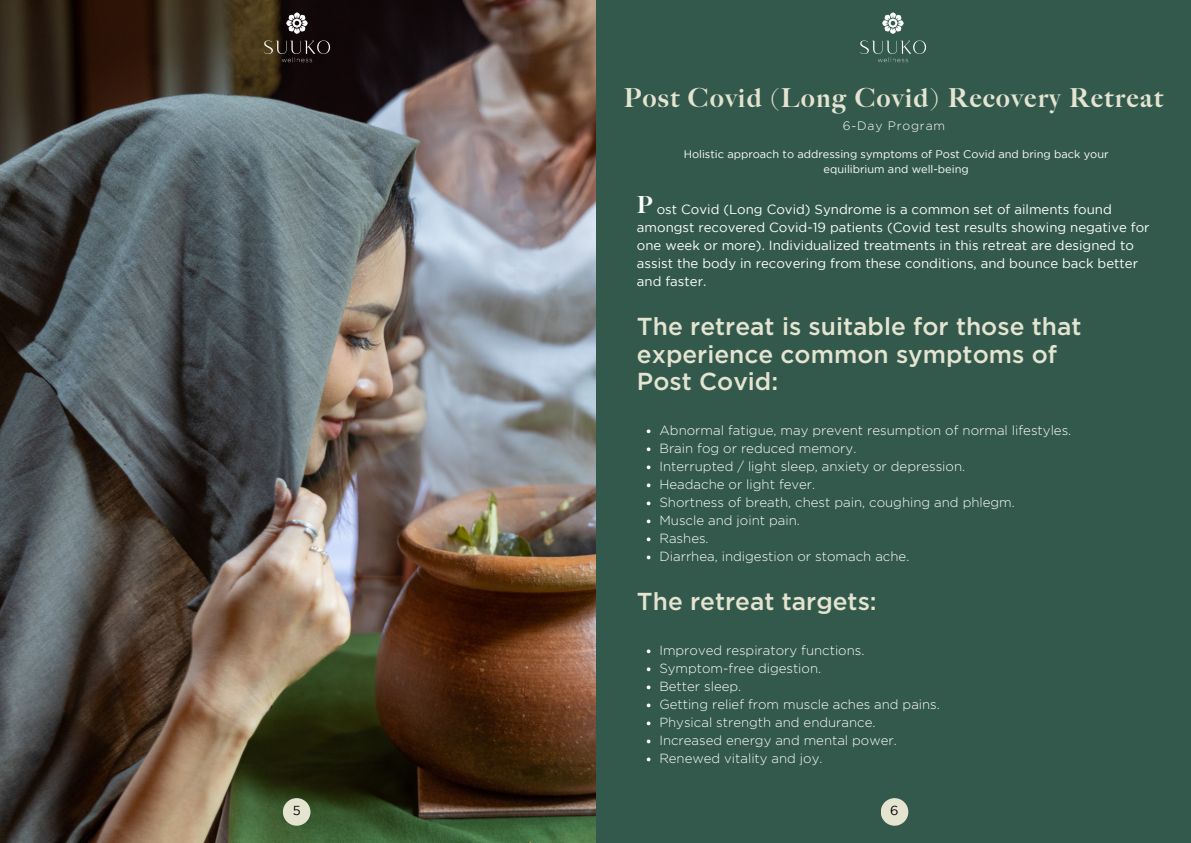
<style>
.page{position:relative;width:1191px;height:843px;background:#fff}
.page>*{position:absolute;margin:0;border:0;box-sizing:border-box;transform-origin:0 0}
.t1{font:900 26.2px "Big Caslon FB";letter-spacing:.07em;color:#e4e4d1}
.t2{font:500 24.5px/27.8px "Gotham";color:#e4e4d1}
.t3{font:900 23.5px "Big Caslon FB";color:#fff}
.t4{font:300 13.2px "Gotham";color:#fff}
.t5{font:13.2px/18px "Gotham";color:#fff}
.t6{font:13px "Gotham";color:#000}
.t7{font:300 12.2px "Gotham";letter-spacing:.065em;color:#fff}
.t8{font:11px/15px "Gotham";color:#fff;text-align:center}
</style>
<div class="page">
<div style="left:595px;top:0;width:595px;height:842px;background:#33594d"></div>
<img style="left:0;top:0;width:595px;height:842px">
<svg style="left:646px;top:429px;width:4px;height:4px"></svg>
<svg style="left:646px;top:447px;width:4px;height:4px"></svg>
<svg style="left:646px;top:465px;width:4px;height:4px"></svg>
<svg style="left:646px;top:483px;width:4px;height:4px"></svg>
<svg style="left:646px;top:501px;width:4px;height:4px"></svg>
<svg style="left:646px;top:519px;width:4px;height:4px"></svg>
<svg style="left:646px;top:537px;width:4px;height:4px"></svg>
<svg style="left:646px;top:555px;width:4px;height:4px"></svg>
<svg style="left:646px;top:649px;width:4px;height:4px"></svg>
<svg style="left:646px;top:667px;width:4px;height:4px"></svg>
<svg style="left:646px;top:685px;width:4px;height:4px"></svg>
<svg style="left:646px;top:703px;width:4px;height:4px"></svg>
<svg style="left:646px;top:721px;width:4px;height:4px"></svg>
<svg style="left:646px;top:739px;width:4px;height:4px"></svg>
<svg style="left:646px;top:757px;width:4px;height:4px"></svg>
<img style="left:860px;top:12px;width:67px;height:51px">
<img style="left:260px;top:0;width:75px;height:75px">
<div style="left:283px;top:797px;width:27px;height:28px;background:#e4e4d1;border-radius:50%"></div>
<div style="left:880px;top:797px;width:28px;height:28px;background:#e4e4d1;border-radius:50%"></div>
<p class="t1" style="left:623px;top:84px;width:541px">Post Covid (Long Covid) Recovery Retreat</p>
<p class="t7" style="left:842px;top:119px;width:104px">6-Day Program</p>
<p class="t8" style="left:683px;top:147px;width:426px">Holistic approach to addressing symptoms of Post Covid and bring back your equilibrium and well-being</p>
<p class="t5" style="left:637px;top:201px;width:514px;text-indent:20px">ost Covid (Long Covid) Syndrome is a common set of ailments found amongst recovered Covid-19 patients (Covid test results showing negative for one week or more). Individualized treatments in this retreat are designed to assist the body in recovering from these conditions, and bounce back better and faster.</p>
<p class="t3" style="left:637px;top:192px;width:17px">P</p>
<p class="t2" style="left:637px;top:313px;width:446px">The retreat is suitable for those that experience common symptoms of<br>Post Covid:</p>
<p class="t4" style="left:659px;top:422px;width:413px">Abnormal fatigue, may prevent resumption of normal lifestyles.</p>
<p class="t4" style="left:659px;top:440px;width:198px">Brain fog or reduced memory.</p>
<p class="t4" style="left:659px;top:458px;width:307px">Interrupted / light sleep, anxiety or depression.</p>
<p class="t4" style="left:659px;top:476px;width:157px">Headache or light fever.</p>
<p class="t4" style="left:659px;top:494px;width:357px">Shortness of breath, chest pain, coughing and phlegm.</p>
<p class="t4" style="left:659px;top:512px;width:142px">Muscle and joint pain.</p>
<p class="t4" style="left:659px;top:530px;width:51px">Rashes.</p>
<p class="t4" style="left:659px;top:548px;width:251px">Diarrhea, indigestion or stomach ache.</p>
<p class="t2" style="left:637px;top:589px;width:241px">The retreat targets:</p>
<p class="t4" style="left:659px;top:642px;width:206px">Improved respiratory functions.</p>
<p class="t4" style="left:659px;top:660px;width:163px">Symptom-free digestion.</p>
<p class="t4" style="left:659px;top:678px;width:83px">Better sleep.</p>
<p class="t4" style="left:659px;top:696px;width:282px">Getting relief from muscle aches and pains.</p>
<p class="t4" style="left:659px;top:714px;width:217px">Physical strength and endurance.</p>
<p class="t4" style="left:659px;top:732px;width:239px">Increased energy and mental power.</p>
<p class="t4" style="left:659px;top:750px;width:165px">Renewed vitality and joy.</p>
<p class="t6" style="left:292px;top:805px;width:9px">5</p>
<p class="t6" style="left:890px;top:805px;width:10px">6</p>
</div>
